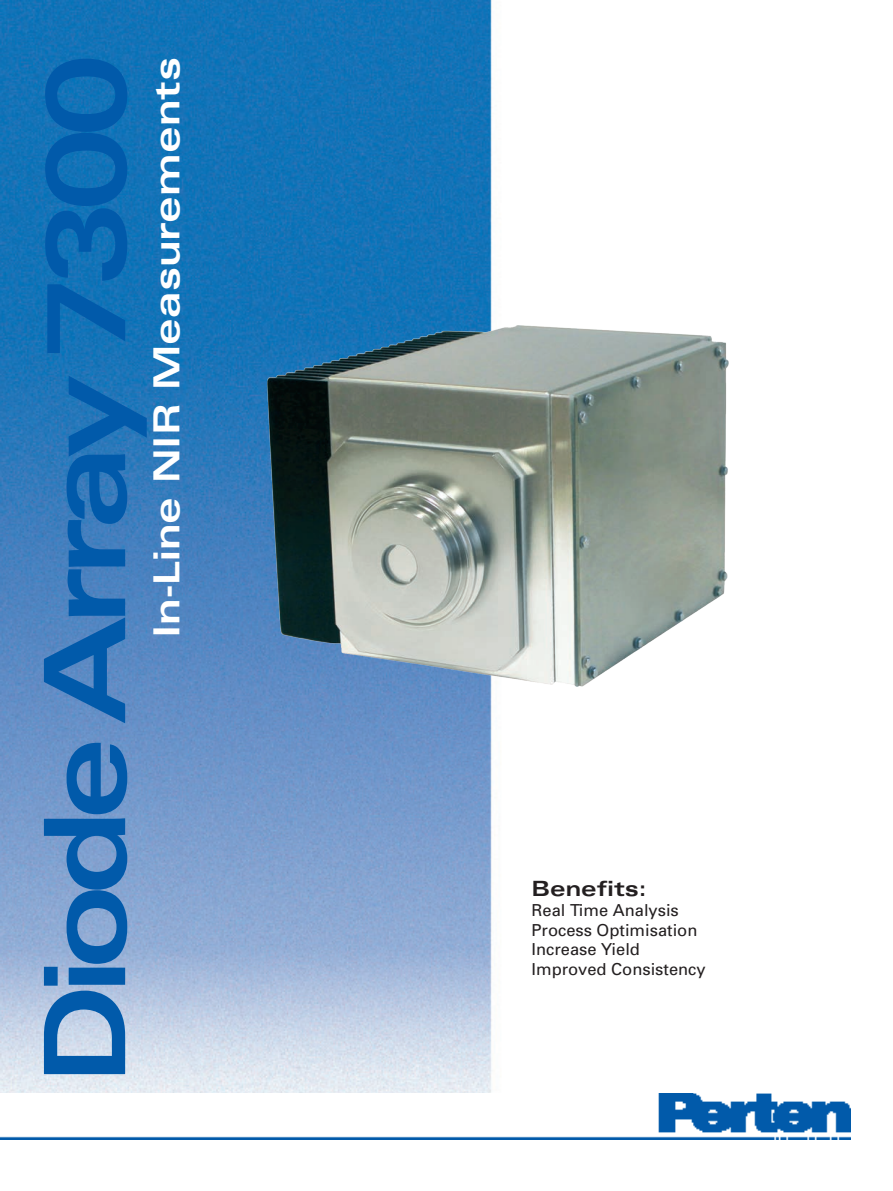
<style>
.page{position:relative;width:893px;height:1191px;background:#fff}
.page>*{position:absolute;margin:0;border:0;box-sizing:border-box;transform-origin:0 0}
.t1{font:700 expanded 112.5px "Univers";letter-spacing:-.08em;color:#015aaa}
.t2{font:700 expanded 36px "Univers";color:#fff}
.t3{font:700 expanded 21px "Univers";color:#231f20}
.t4{font:16.5px "Univers";color:#231f20}
</style>
<div class="page">
<img style="left:0;top:0;width:492px;height:1093px">
<img style="left:0;top:1093px;width:850px;height:47px">
<img style="left:268px;top:325px;width:460px;height:362px">
<p class="t1" style="left:21px;top:1083px;width:1031px;rotate:-90deg">Diode Array 7300</p>
<p class="t2" style="left:146px;top:638px;width:582px;rotate:-90deg">In-Line NIR Measurements</p>
<p class="t3" style="left:531px;top:876px;width:117px">Benefits:</p>
<p class="t4" style="left:531px;top:900px;width:149px">Real Time Analysis</p>
<p class="t4" style="left:531px;top:920px;width:167px">Process Optimisation</p>
<p class="t4" style="left:531px;top:940px;width:110px">Increase Yield</p>
<p class="t4" style="left:531px;top:959px;width:176px">Improved Consistency</p>
</div>
